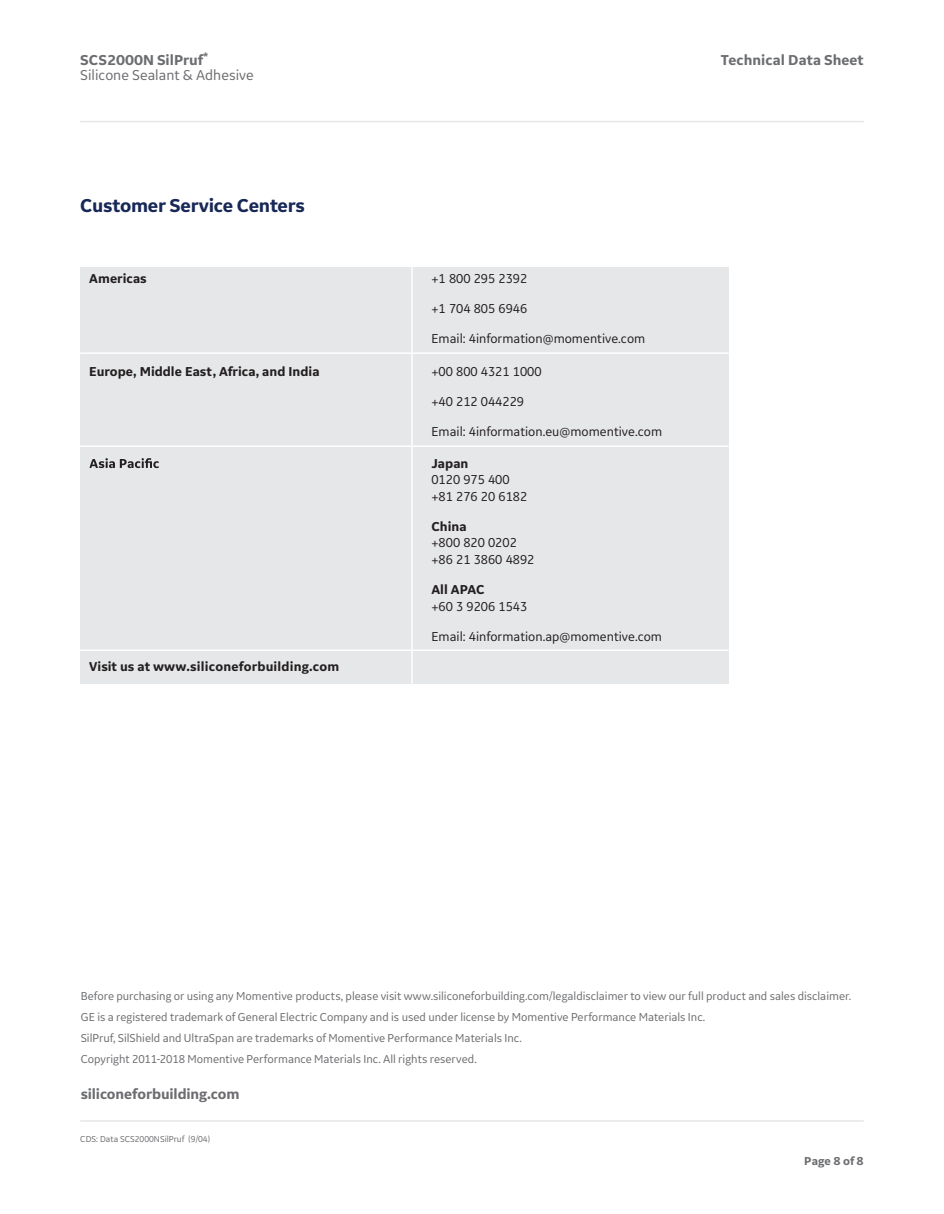
<style>
.page{position:relative;width:944px;height:1214px;background:#fff}
.page>*{position:absolute;margin:0;border:0;box-sizing:border-box;transform-origin:0 0}
.t1{font:700 19.5px "GE Inspira Sans";letter-spacing:-.015em;color:#172756}
.t2{font:700 15px "GE Inspira Sans";letter-spacing:-.005em;color:#6c6d70}
.t3{font:15px/15px "GE Inspira Sans";color:#6c6d70}
.t4{font:13.5px/16.5px "GE Inspira Sans";color:#231f20}
.t5{font:700 13.5px "GE Inspira Sans";color:#231f20}
.t6{font:12px/21px "GE Inspira Sans";color:#6c6d70}
.t7{font:700 12px "GE Inspira Sans";color:#6c6d70}
.t8{font:9px "GE Inspira Sans";color:#6c6d70}
.s1{font-weight:700}
</style>
<div class="page">
<div style="left:80px;top:267px;width:648px;height:416px;background:#e6e7e9"></div>
<hr style="left:80px;top:352px;width:648px;height:2px;background:#fff">
<hr style="left:80px;top:445px;width:648px;height:2px;background:#fff">
<hr style="left:80px;top:649px;width:648px;height:2px;background:#fff">
<svg style="left:89px;top:458px;width:70px;height:10px"></svg>
<hr style="left:80px;top:1120px;width:783px;height:1px;background:#e6e7e9">
<hr style="left:80px;top:121px;width:783px;height:1px;background:#e6e7e9">
<hr style="left:411px;top:265px;width:2px;height:418px;background:#fff">
<p class="t3" style="left:80px;top:52px;width:175px"><span class="s1">SCS2000N SilPruf</span><sup>*<br></sup>Silicone Sealant &amp; Adhesive</p>
<p class="t2" style="left:721px;top:51px;width:144px">Technical Data Sheet</p>
<h1 class="t1" style="left:80px;top:194px;width:226px">Customer Service Centers</h1>
<p class="t5" style="left:89px;top:270px;width:59px">Americas</p>
<p class="t4" style="left:431px;top:270px;width:97px">+1 800 295 2392</p>
<p class="t4" style="left:431px;top:300px;width:97px">+1 704 805 6946</p>
<p class="t4" style="left:431px;top:330px;width:215px">Email: 4information@momentive.com</p>
<p class="t5" style="left:89px;top:363px;width:232px">Europe, Middle East, Africa, and India</p>
<p class="t4" style="left:431px;top:363px;width:112px">+00 800 4321 1000</p>
<p class="t4" style="left:431px;top:393px;width:94px">+40 212 044229</p>
<p class="t4" style="left:431px;top:423px;width:232px">Email: 4information.eu@momentive.com</p>
<p class="t5" style="left:431px;top:455px;width:39px">Japan</p>
<p class="t4" style="left:431px;top:471px;width:97px">0120 975 400 +81 276 20 6182</p>
<p class="t5" style="left:431px;top:518px;width:37px">China</p>
<p class="t4" style="left:431px;top:534px;width:104px">+800 820 0202 +86 21 3860 4892</p>
<p class="t5" style="left:431px;top:581px;width:55px">All APAC</p>
<p class="t4" style="left:431px;top:597px;width:97px">+60 3 9206 1543</p>
<p class="t4" style="left:431px;top:627px;width:232px">Email: 4information.ap@momentive.com</p>
<p class="t5" style="left:89px;top:657px;width:251px">Visit us at www.siliconeforbuilding.com</p>
<p class="t6" style="left:81px;top:985px;width:772px">Before purchasing or using any Momentive products, please visit www.siliconeforbuilding.com/legaldisclaimer to view our full product and sales disclaimer.<br>GE is a registered trademark of General Electric Company and is used under license by Momentive Performance Materials Inc.<br>SilPruf, SilShield and UltraSpan are trademarks of Momentive Performance Materials Inc.<br>Copyright 2011-2018 Momentive Performance Materials Inc. All rights reserved.</p>
<p class="t2" style="left:81px;top:1084px;width:160px">siliconeforbuilding.com</p>
<p class="t8" style="left:80px;top:1133px;width:131px">CDS: Data SCS2000NSilPruf (9/04)</p>
<p class="t7" style="left:804px;top:1153px;width:61px">Page 8 of 8</p>
</div>
